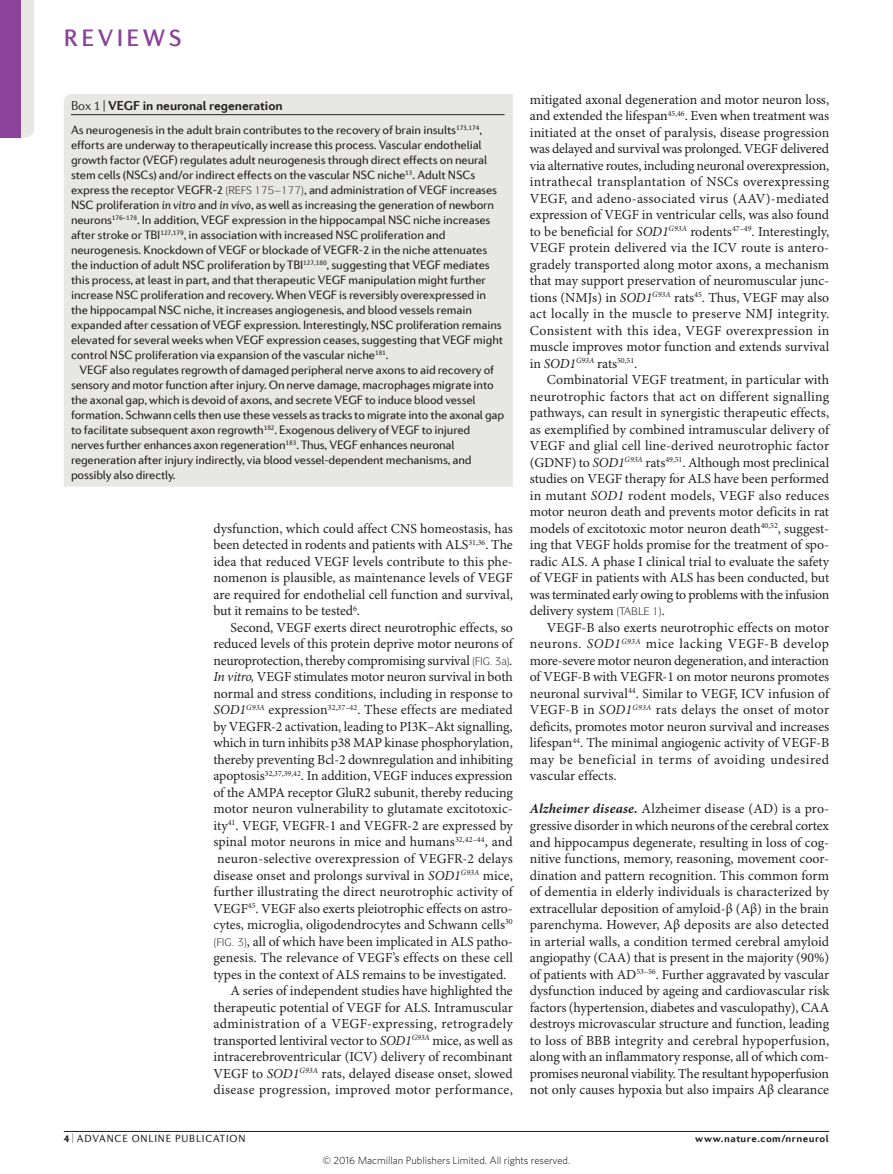
<style>
.page{position:relative;width:893px;height:1174px;background:#fff}
.page>*{position:absolute;margin:0;border:0;box-sizing:border-box;transform-origin:0 0}
.t1{font:500 24px "Diverda Sans Com";letter-spacing:.14em;color:#8a4399}
.Body_text{font:13.8px/16.5px "Minion Pro";letter-spacing:-.005em;color:#231f20;text-align:justify}
.Body_first___inline{font:13.8px/16.5px "Minion Pro";color:#231f20;text-align:justify}
.Box_title{font:700 13.05px "Diverda Sans Com";letter-spacing:-.005em;color:#231f20}
.Box_first{font:12.3px/15px "Diverda Sans Com";letter-spacing:-.01em;color:#231f20}
.Box_text{font:12.3px/15px "Diverda Sans Com";letter-spacing:-.015em;color:#231f20}
.t2{font:300 10.5px "Whitney";color:#000}
.t3{font:10.5px "Diverda Sans Com";letter-spacing:.075em;color:#231f20;scale:.5 1}
.t4{font:700 10.5px "Diverda Sans Com";letter-spacing:.045em;color:#231f20}
.s1{font-weight:300}
.s2{font-style:italic}
.s3{font-weight:700;font-style:italic}
.s4{font-weight:900}
</style>
<div class="page">
<hr style="left:64px;top:1131px;width:765px;height:1px;background:#231f20">
<div style="left:64px;top:94px;width:449px;height:392px;background:#e7e7e3"></div>
<hr style="left:71px;top:114px;width:434px;height:1px;background:#231f20">
<div style="left:21px;top:0;width:13px;height:138px;background:#e7e7e3"></div>
<div style="left:0;top:0;width:21px;height:138px;background:#8a4399"></div>
<svg style="left:227px;top:186px;width:76px;height:9px"></svg>
<h1 class="t1" style="left:64px;top:24px;width:119px">REVIEWS</h1>
<p class="Box_title" style="left:71px;top:98px;width:213px"><span class="s1">Box 1 |</span> VEGF in neuronal regeneration</p>
<p class="Box_first" style="left:71px;top:122px;width:418px">As neurogenesis in the adult brain contributes to the recovery of brain insults<sup>173,174</sup>, efforts are underway to therapeutically increase this process. Vascular endothelial growth factor (VEGF) regulates adult neurogenesis through direct effects on neural stem cells (NSCs) and/or indirect effects on the vascular NSC niche<sup>13</sup>. Adult NSCs express the receptor VEGFR‑2</p>
<p class="Box_first" style="left:71px;top:182px;width:434px;text-indent:233px">, and administration of VEGF increases NSC proliferation <span class="s2">in vitro</span> and <span class="s2">in vivo</span>, as well as increasing the generation of newborn neurons<sup>176–178</sup>. In addition, VEGF expression in the hippocampal NSC niche increases after stroke or TBI<sup>127,179</sup>, in association with increased NSC proliferation and neurogenesis. Knockdown of VEGF or blockade of VEGFR‑2 in the niche attenuates the induction of adult NSC proliferation by TBI<sup>127,180</sup>, suggesting that VEGF mediates this process, at least in part, and that therapeutic VEGF manipulation might further increase NSC proliferation and recovery. When VEGF is reversibly overexpressed in the hippocampal NSC niche, it increases angiogenesis, and blood vessels remain expanded after cessation of VEGF expression. Interestingly, NSC proliferation remains elevated for several weeks when VEGF expression ceases, suggesting that VEGF might control NSC proliferation via expansion of the vascular niche<sup>181</sup>.</p>
<p class="Box_text" style="left:71px;top:362px;width:435px;text-indent:9px">VEGF also regulates regrowth of damaged peripheral nerve axons to aid recovery of sensory and motor function after injury. On nerve damage, macrophages migrate into the axonal gap, which is devoid of axons, and secrete VEGF to induce blood vessel formation. Schwann cells then use these vessels as tracks to migrate into the axonal gap to facilitate subsequent axon regrowth<sup>182</sup>. Exogenous delivery of VEGF to injured nerves further enhances axon regeneration<sup>183</sup>. Thus, VEGF enhances neuronal regeneration after injury indirectly, via blood vessel-dependent mechanisms, and possibly also directly.</p>
<p class="Body_text" style="left:213px;top:521px;width:301px">dysfunction, which could affect CNS homeostasis, has been detected in rodents and patients with ALS<sup>31,36</sup>. The idea that reduced VEGF levels contribute to this phe‑ nomenon is plausible, as maintenance levels of VEGF are required for endothelial cell function and survival, but it remains to be tested<sup>6</sup>.</p>
<p class="Body_text" style="left:213px;top:620px;width:301px;text-indent:17px">Second, VEGF exerts direct neurotrophic effects, so reduced levels of this protein deprive motor neurons of neuroprotection, thereby compromising survival</p>
<p class="Body_text" style="left:213px;top:653px;width:301px;text-indent:281px">✓ <span class="s2">.<br>In vitro,</span> VEGF stimulates motor neuron survival in both normal and stress conditions, including in response to <span class="s2">SOD1</span><sup>G93A</sup> expression<sup>32,37–42</sup>. These effects are mediated by VEGFR‑2 activation, leading to PI3K–Akt signalling, which in turn inhibits p38 MAP kinase phosphorylation, thereby preventing Bcl‑2 downregulation and inhibiting apoptosis<sup>32,37,39,42</sup>. In addition, VEGF induces expression of the AMPA receptor GluR2 subunit, thereby reducing motor neuron vulnerability to glutamate excitotoxic‑ ity<sup>41</sup>. VEGF, VEGFR‑1 and VEGFR‑2 are expressed by spinal motor neurons in mice and humans<sup>32,42–44</sup>, and neuron-selective overexpression of VEGFR‑2 delays disease onset and prolongs survival in <span class="s2">SOD1</span><sup>G93A</sup> mice, further illustrating the direct neurotrophic activity of VEGF<sup>45</sup>. VEGF also exerts pleiotrophic effects on astro‑ cytes, microglia, oligodendrocytes and Schwann cells<sup>30</sup></p>
<p class="Body_text" style="left:213px;top:933px;width:301px;text-indent:24px">✓ , all of which have been implicated in ALS patho‑ genesis. The relevance of VEGF’s effects on these cell types in the context of ALS remains to be investigated.</p>
<p class="Body_text" style="left:213px;top:983px;width:301px;text-indent:17px">A series of independent studies have highlighted the therapeutic potential of VEGF for ALS. Intramuscular administration of a VEGF-expressing, retrogradely transported lentiviral vector to <span class="s2">SOD1</span><sup>G93A</sup> mice, as well as intracerebroventricular (ICV) delivery of recombinant VEGF to <span class="s2">SOD1</span><sup>G93A</sup> rats, delayed disease onset, slowed disease progression, improved motor performance,</p>
<p class="Body_text" style="left:530px;top:92px;width:301px">mitigated axonal degeneration and motor neuron loss, and extended the lifespan<sup>45,46</sup>. Even when treatment was initiated at the onset of paralysis, disease progression was delayed and survival was prolonged. VEGF delivered via alternative routes, including neuronal overexpression, intrathecal transplantation of NSCs overexpressing VEGF, and adeno-associated virus (AAV)-mediated expression of VEGF in ventricular cells, was also found to be beneficial for <span class="s2">SOD1</span><sup>G93A</sup> rodents<sup>47–49</sup>. Interestingly, VEGF protein delivered via the ICV route is antero‑ gradely transported along motor axons, a mechanism that may support preservation of neuromuscular junc‑ tions (NMJs) in <span class="s2">SOD1</span><sup>G93A</sup> rats<sup>45</sup>. Thus, VEGF may also act locally in the muscle to preserve NMJ integrity.<br>Consistent with this idea, VEGF overexpression in muscle improves motor function and extends survival in <span class="s2">SOD1</span><sup>G93A</sup> rats<sup>50,51</sup>.</p>
<p class="Body_text" style="left:530px;top:372px;width:301px;text-indent:17px">Combinatorial VEGF treatment, in particular with neurotrophic factors that act on different signalling pathways, can result in synergistic therapeutic effects, as exemplified by combined intramuscular delivery of VEGF and glial cell line-derived neurotrophic factor (GDNF) to <span class="s2">SOD1</span><sup>G93A</sup> rats<sup>49,51</sup>. Although most preclinical studies on VEGF therapy for ALS have been performed in mutant <span class="s2">SOD1</span> rodent models, VEGF also reduces motor neuron death and prevents motor deficits in rat models of excitotoxic motor neuron death<sup>40,52</sup>, suggest‑ ing that VEGF holds promise for the treatment of spo‑ radic ALS. A phase I clinical trial to evaluate the safety of VEGF in patients with ALS has been conducted, but was terminated early owing to problems with the infusion delivery system</p>
<p class="Body_text" style="left:662px;top:603px;width:5px">.</p>
<p class="Body_text" style="left:530px;top:620px;width:301px;text-indent:17px">VEGF‑B also exerts neurotrophic effects on motor neurons. <span class="s2">SOD1</span><sup>G93A</sup> mice lacking VEGF‑B develop more-severe motor neuron degeneration, and interaction of VEGF‑B with VEGFR‑1 on motor neurons promotes neuronal survival<sup>44</sup>. Similar to VEGF, ICV infusion of VEGF‑B in <span class="s2">SOD1</span><sup>G93A</sup> rats delays the onset of motor deficits, promotes motor neuron survival and increases lifespan<sup>44</sup>. The minimal angiogenic activity of VEGF‑B may be beneficial in terms of avoiding undesired vascular effects.</p>
<p class="Body_first___inline" style="left:530px;top:801px;width:301px"><span class="s3">Alzheimer disease.</span> Alzheimer disease (AD) is a pro‑ gressive disorder in which neurons of the cerebral cortex and hippocampus degenerate, resulting in loss of cog‑ nitive functions, memory, reasoning, movement coor‑ dination and pattern recognition. This common form of dementia in elderly individuals is characterized by extracellular deposition of amyloid‑β (Aβ) in the brain parenchyma. However, Aβ deposits are also detected in arterial walls, a condition termed cerebral amyloid angiopathy (CAA) that is present in the majority (90%) of patients with AD<sup>53–56</sup>. Further aggravated by vascular dysfunction induced by ageing and cardiovascular risk factors (hypertension, diabetes and vasculopathy), CAA destroys microvascular structure and function, leading to loss of BBB integrity and cerebral hypoperfusion, along with an inflammatory response, all of which com‑ promises neuronal viability. The resultant hypoperfusion not only causes hypoxia but also impairs Aβ clearance</p>
<p class="t3" style="left:64px;top:1132px;width:365px"><span class="s4">4</span> | ADVANCE ONLINE PUBLICATION</p>
<p class="t4" style="left:695px;top:1132px;width:135px">www.nature.com/nrneurol</p>
<p class="t2" style="left:323px;top:1153px;width:249px">© 2016 Macmillan Publishers Limited. All rights reserved.</p>
</div>
